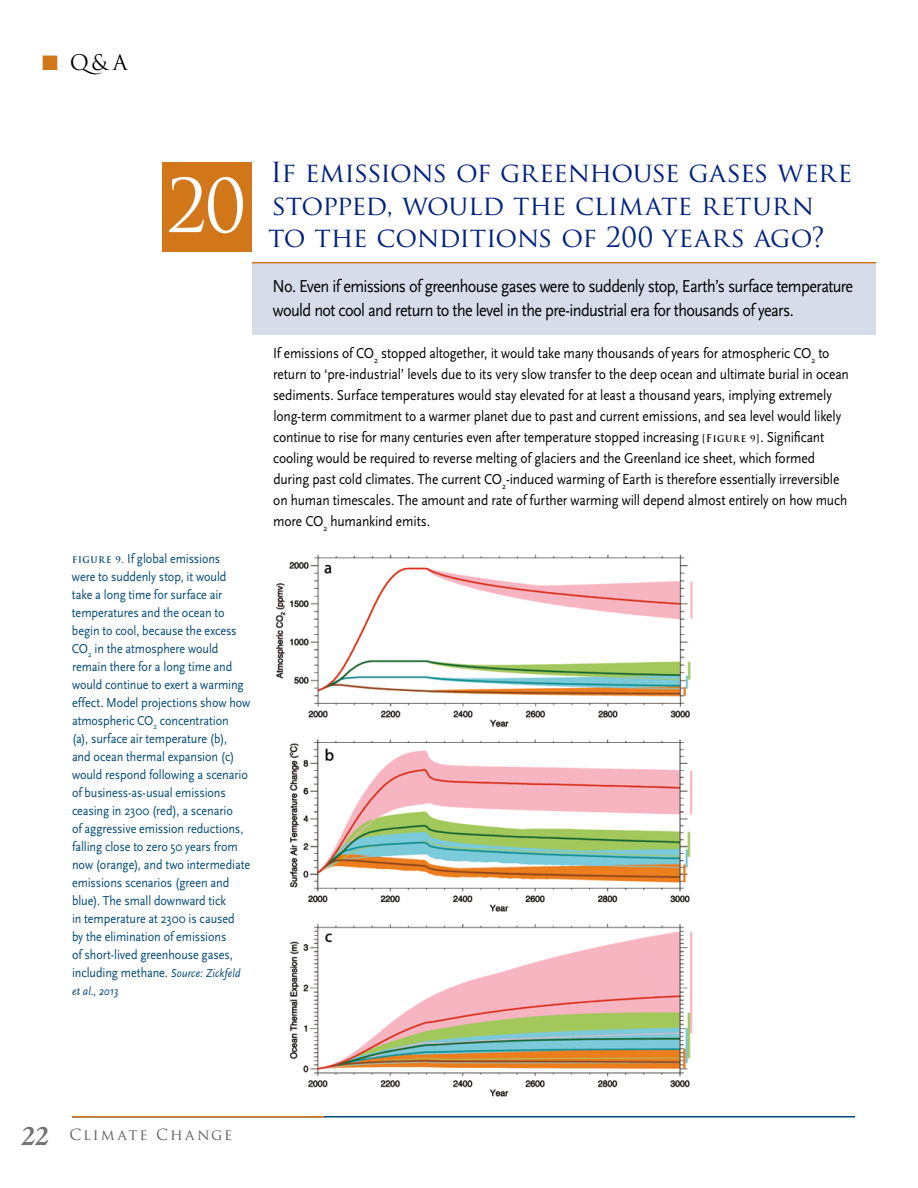
<style>
.page{position:relative;width:918px;height:1188px;background:#fff}
.page>*{position:absolute;margin:0;border:0;box-sizing:border-box;transform-origin:0 0}
.t1{font:72px "Trajan Pro";color:#fff}
.t2{font:27px/32.4px "Trajan Pro";letter-spacing:-.015em;color:#002181}
.t3{font:21px "Trajan Pro";color:#000}
.t4{font:18px/24px "Scala Sans";letter-spacing:-.04em;color:#000;scale:.9 1}
.t5{font:15px/21px "Scala Sans";letter-spacing:-.01em;color:#000;scale:.9 1}
.t6{font:15px "Trajan Pro";letter-spacing:.12em;color:#5e5e5f}
.t7{font:13.5px/18px "Scala Sans";letter-spacing:-.005em;color:#004978;scale:.9 1}
.t8{font:italic 12px "Scala Sans";letter-spacing:.015em;color:#004978;scale:.9 1}
.s1{color:#d17719}
.s2{font-family:"Trajan Pro";font-weight:700;font-size:10.5px}
.s3{font-style:italic;font-size:12px}
.s4{font-family:"Goudy Std";font-weight:700;font-style:italic;font-size:27px;color:#727273}
</style>
<div class="page">
<hr style="left:72px;top:1116px;width:783px;height:2px;background:#004978">
<hr style="left:72px;top:1116px;width:252px;height:2px;background:#d17719">
<div style="left:252px;top:263px;width:624px;height:72px;background:#d7dcea"></div>
<hr style="left:252px;top:262px;width:624px;height:1px;background:#d17719">
<div style="left:162px;top:162px;width:90px;height:90px;background:#d17719"></div>
<img style="left:275px;top:554px;width:418px;height:543px">
<h3 class="t3" style="left:42px;top:49px;width:87px"><span class="s1">■</span> Q&amp; A</h3>
<h1 class="t1" style="left:166px;top:160px;width:81px">20</h1>
<p class="t7" style="left:72px;top:550px;width:200px"><span class="s2">figure 9.</span> If global emissions<br>were to suddenly stop, it would take a long time for surface air temperatures and the ocean to begin to cool, because the excess<br>CO<sub>2</sub> in the atmosphere would remain there for a long time and would continue to exert a warming effect. Model projections show how atmospheric CO<sub>2</sub> concentration<br>(a), surface air temperature (b),<br>and ocean thermal expansion (c) would respond following a scenario of business-as-usual emissions ceasing in 2300 (red), a scenario<br>of aggressive emission reductions, falling close to zero 50 years from now (orange), and two intermediate emissions scenarios (green and blue). The small downward tick<br>in temperature at 2300 is caused<br>by the elimination of emissions<br>of short-lived greenhouse gases, including methane. <span class="s3">Source: Zickfeld</span></p>
<p class="t8" style="left:72px;top:984px;width:53px">et al., 2013</p>
<h2 class="t2" style="left:268px;top:156px;width:586px">If emissions of greenhouse gases were stopped, would the climate return to the conditions of 200 years ago?</h2>
<p class="t4" style="left:273px;top:275px;width:647px">No. Even if emissions of greenhouse gases were to suddenly stop, Earth’s surface temperature would not cool and return to the level in the pre-industrial era for thousands of years.</p>
<p class="t5" style="left:273px;top:343px;width:641px">If emissions of CO<sub>2</sub> stopped altogether, it would take many thousands of years for atmospheric CO<sub>2</sub> to return to ‘pre-industrial’ levels due to its very slow transfer to the deep ocean and ultimate burial in ocean sediments. Surface temperatures would stay elevated for at least a thousand years, implying extremely long-term commitment to a warmer planet due to past and current emissions, and sea level would likely continue to rise for many centuries even after temperature stopped increasing <span class="s2">[Figure 9]</span>. Significant cooling would be required to reverse melting of glaciers and the Greenland ice sheet, which formed during past cold climates. The current CO<sub>2</sub>-induced warming of Earth is therefore essentially irreversible on human timescales. The amount and rate of further warming will depend almost entirely on how much more CO<sub>2</sub> humankind emits.</p>
<p class="t6" style="left:21px;top:1125px;width:212px"><span class="s4">22</span> Climate Change</p>
</div>
